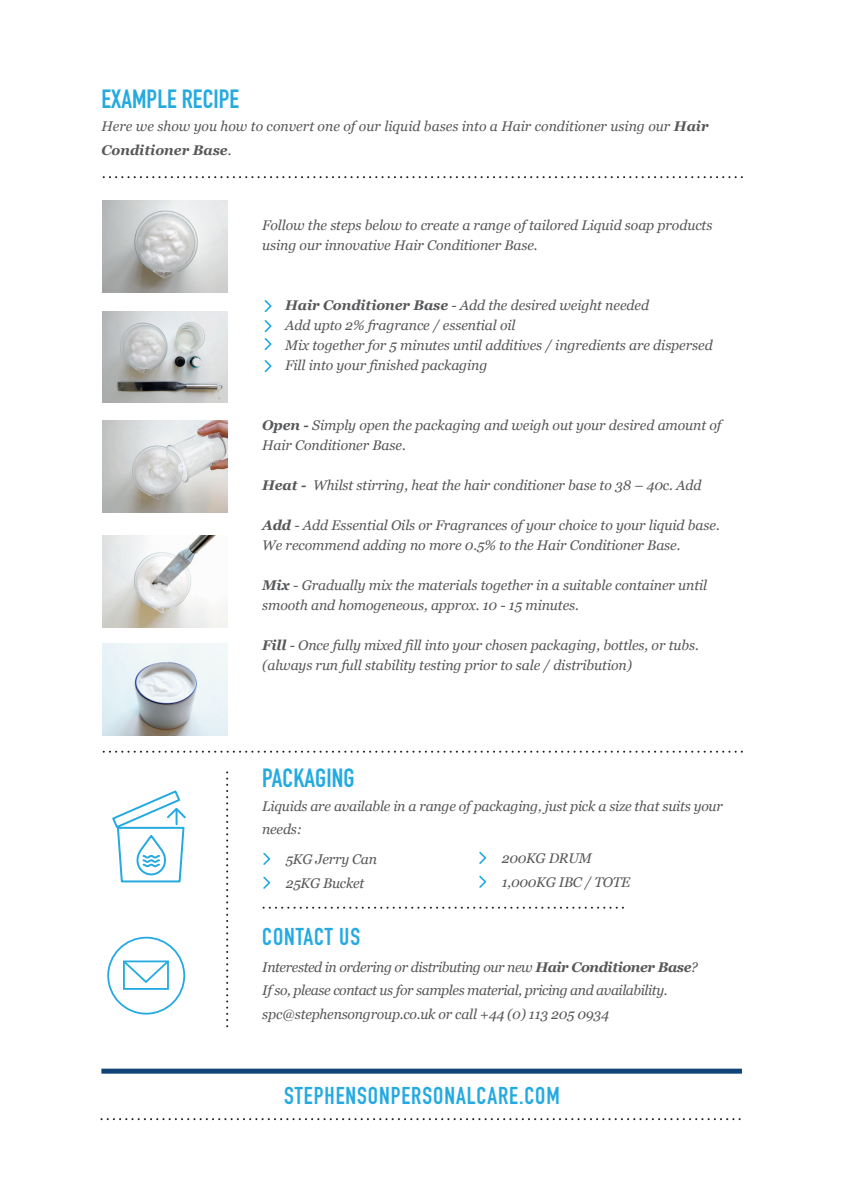
<style>
.page{position:relative;width:844px;height:1192px;background:#fff}
.page>*{position:absolute;margin:0;border:0;box-sizing:border-box;transform-origin:0 0}
.t1{font:26px "DIN Engschrift Alternate";letter-spacing:.005em;color:#24aae1}
.t2{font:24px "DIN Engschrift";letter-spacing:.04em;color:#24aae1}
.t3{font:italic 14px/20px "Georgia";letter-spacing:-.005em;color:#57585a}
.t4{font:italic 14px/23.2px "Georgia";letter-spacing:-.03em;color:#57585a}
.s1{font-weight:700}
</style>
<div class="page">
<div style="left:101px;top:1069px;width:640px;height:5px;background:#104377"></div>
<svg style="left:101px;top:1118px;width:640px;height:2px"></svg>
<svg style="left:226px;top:772px;width:2px;height:255px"></svg>
<svg style="left:102px;top:751px;width:639px;height:2px"></svg>
<svg style="left:102px;top:176px;width:639px;height:2px"></svg>
<svg style="left:263px;top:907px;width:360px;height:2px"></svg>
<svg style="left:263px;top:853px;width:7px;height:12px"></svg>
<svg style="left:263px;top:877px;width:7px;height:12px"></svg>
<div style="left:107px;top:937px;width:78px;height:78px;border:2px solid #24aae1;border-radius:50%"></div>
<div style="left:123px;top:960px;width:46px;height:30px;border:2px solid #24aae1"></div>
<svg style="left:123px;top:960px;width:46px;height:24px"></svg>
<svg style="left:112px;top:790px;width:74px;height:93px"></svg>
<svg style="left:479px;top:852px;width:7px;height:12px"></svg>
<svg style="left:479px;top:876px;width:7px;height:12px"></svg>
<svg style="left:264px;top:300px;width:7px;height:12px"></svg>
<svg style="left:264px;top:320px;width:7px;height:12px"></svg>
<svg style="left:264px;top:338px;width:7px;height:12px"></svg>
<svg style="left:264px;top:360px;width:7px;height:12px"></svg>
<img style="left:102px;top:200px;width:126px;height:92px">
<img style="left:102px;top:311px;width:126px;height:92px">
<img style="left:102px;top:421px;width:126px;height:91px">
<img style="left:102px;top:536px;width:126px;height:92px">
<img style="left:102px;top:644px;width:126px;height:91px">
<h1 class="t1" style="left:101px;top:84px;width:139px">EXAMPLE RECIPE</h1>
<p class="t3" style="left:101px;top:115px;width:608px;line-height:23.2px">Here we show you how to convert one of our liquid bases into a Hair conditioner using our <span class="s1">Hair<br>Conditioner Base</span>.</p>
<p class="t3" style="left:262px;top:215px;width:451px">Follow the steps below to create a range of tailored Liquid soap products using our innovative Hair Conditioner Base.</p>
<p class="t3" style="left:285px;top:295px;width:429px"><span class="s1">Hair Conditioner Base</span> - Add the desired weight needed<br>Add upto 2% fragrance / essential oil<br>Mix together for 5 minutes until additives / ingredients are dispersed Fill into your finished packaging</p>
<p class="t3" style="left:262px;top:415px;width:460px"><span class="s1">Open -</span> Simply open the packaging and weigh out your desired amount of<br>Hair Conditioner Base.</p>
<p class="t3" style="left:262px;top:475px;width:440px"><span class="s1">Heat -</span> Whilst stirring, heat the hair conditioner base to 38 – 40c. Add</p>
<p class="t3" style="left:262px;top:515px;width:459px"><span class="s1">Add</span> - Add Essential Oils or Fragrances of your choice to your liquid base.<br>We recommend adding no more 0.5% to the Hair Conditioner Base.</p>
<p class="t3" style="left:262px;top:575px;width:446px"><span class="s1">Mix</span> - Gradually mix the materials together in a suitable container until smooth and homogeneous, approx. 10 - 15 minutes.</p>
<p class="t3" style="left:262px;top:635px;width:438px"><span class="s1">Fill</span> - Once fully mixed fill into your chosen packaging, bottles, or tubs. (always run full stability testing prior to sale / distribution)</p>
<h1 class="t1" style="left:262px;top:763px;width:94px">PACKAGING</h1>
<p class="t3" style="left:262px;top:794px;width:462px;line-height:23.2px">Liquids are available in a range of packaging, just pick a size that suits your needs:</p>
<p class="t3" style="left:286px;top:847px;width:93px;line-height:24px">5KG Jerry Can<br>25KG Bucket</p>
<h2 class="t2" style="left:262px;top:922px;width:99px">CONTACT US</h2>
<p class="t4" style="left:262px;top:956px;width:437px">Interested in ordering or distributing our new <span class="s1">Hair Conditioner Base</span>?<br>If so, please contact us for samples material, pricing and availability. spc@stephensongroup.co.uk or call +44 (0) 113 205 0934</p>
<p class="t3" style="left:501px;top:846px;width:130px;line-height:24px">200KG DRUM<br>1,000KG IBC / TOTE</p>
<h2 class="t2" style="left:284px;top:1082px;width:277px">STEPHENSONPERSONALCARE.COM</h2>
</div>
